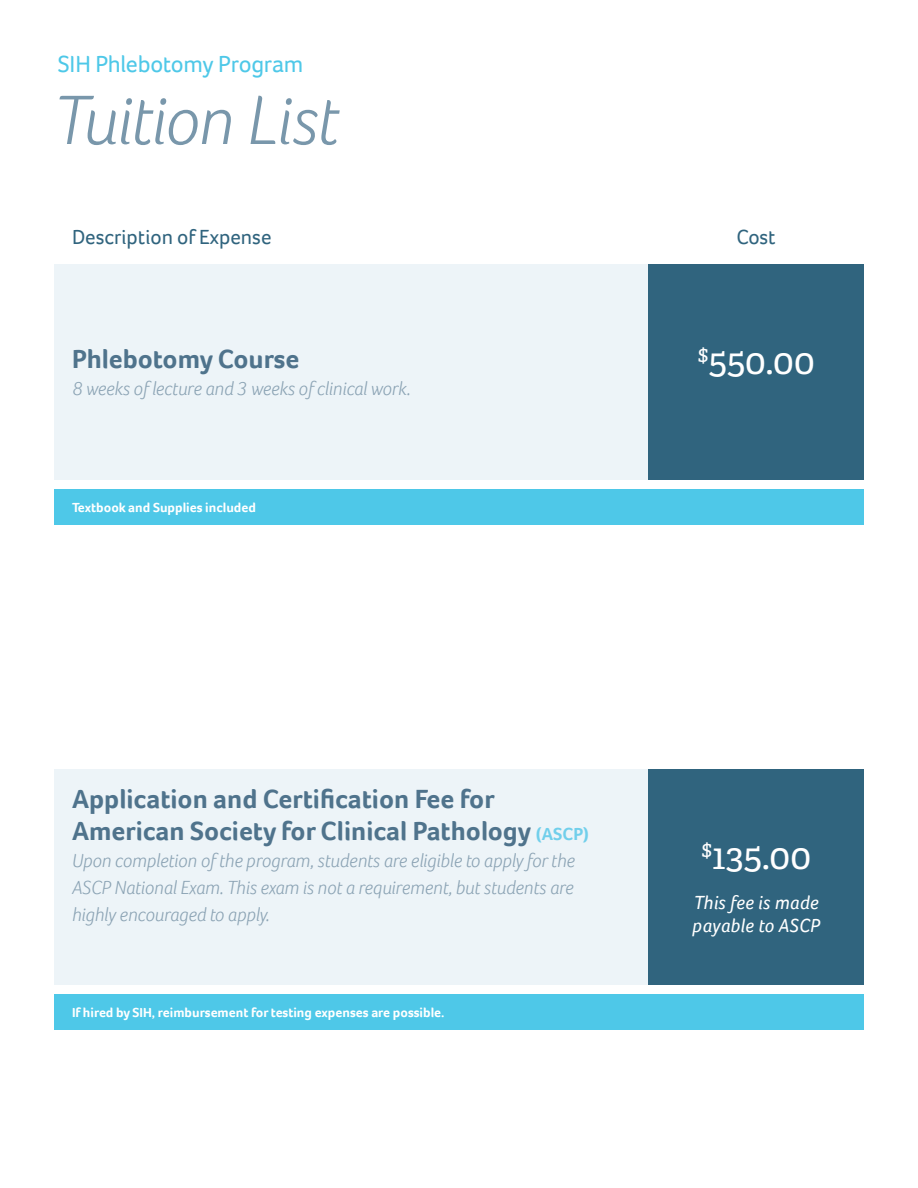
<style>
.page{position:relative;width:918px;height:1188px;background:#fff}
.page>*{position:absolute;margin:0;border:0;box-sizing:border-box;transform-origin:0 0}
.t1{font:italic 300 72px "Foco";letter-spacing:-.01em;color:#7997ab}
.t2{font:36px "Adelle";letter-spacing:.005em;color:#fff}
.t3{font:700 27px/31.5px "Foco";color:#4f738c}
.s1{font:24px "Foco";letter-spacing:-.015em;color:#4ec8e8}
.t4{font:21px "Foco";color:#30647e}
.t5{font:italic 300 19.5px/27px "Foco";color:#8ba3b4;text-align:justify}
.t6{font:italic 19.5px/22.5px "Foco";letter-spacing:.01em;color:#fff}
.t7{font:700 13.5px "Foco";color:#fff}
.s1{font-size:18px;color:#71cfeb}
</style>
<div class="page">
<div style="left:54px;top:264px;width:594px;height:216px;background:#edf4f8"></div>
<div style="left:54px;top:770px;width:594px;height:216px;background:#edf4f8"></div>
<div style="left:649px;top:264px;width:215px;height:216px;background:#30647e"></div>
<div style="left:649px;top:770px;width:215px;height:216px;background:#30647e"></div>
<div style="left:54px;top:489px;width:810px;height:36px;background:#4ec8e8"></div>
<div style="left:54px;top:994px;width:810px;height:36px;background:#4ec8e8"></div>
<p class="s1" style="left:58px;top:48px;width:247px">SIH Phlebotomy Program</p>
<p class="t1" style="left:53px;top:72px;width:286px">Tuition List</p>
<p class="t4" style="left:72px;top:223px;width:201px">Description of Expense</p>
<p class="t4" style="left:736px;top:223px;width:41px">Cost</p>
<p class="t3" style="left:72px;top:343px;width:229px">Phlebotomy Course</p>
<p class="t5" style="left:72px;top:375px;width:340px">8 weeks of lecture and 3 weeks of clinical work.</p>
<p class="t7" style="left:72px;top:498px;width:186px">Textbook and Supplies included</p>
<p class="t2" style="left:698px;top:339px;width:119px"><sup>$</sup>550.00</p>
<p class="t3" style="left:72px;top:783px;width:519px">Application and Certification Fee for<br>American Society for Clinical Pathology <span class="s1">(ASCP)</span></p>
<p class="t5" style="left:72px;top:847px;width:504px">Upon completion of the program, students are eligible to apply for the ASCP National Exam. This exam is not a requirement, but students are highly encouraged to apply.</p>
<p class="t7" style="left:72px;top:1004px;width:374px">If hired by SIH, reimbursement for testing expenses are possible.</p>
<p class="t2" style="left:701px;top:834px;width:111px"><sup>$</sup>135.00</p>
<p class="t6" style="left:692px;top:891px;width:129px">This fee is made payable to ASCP</p>
</div>
